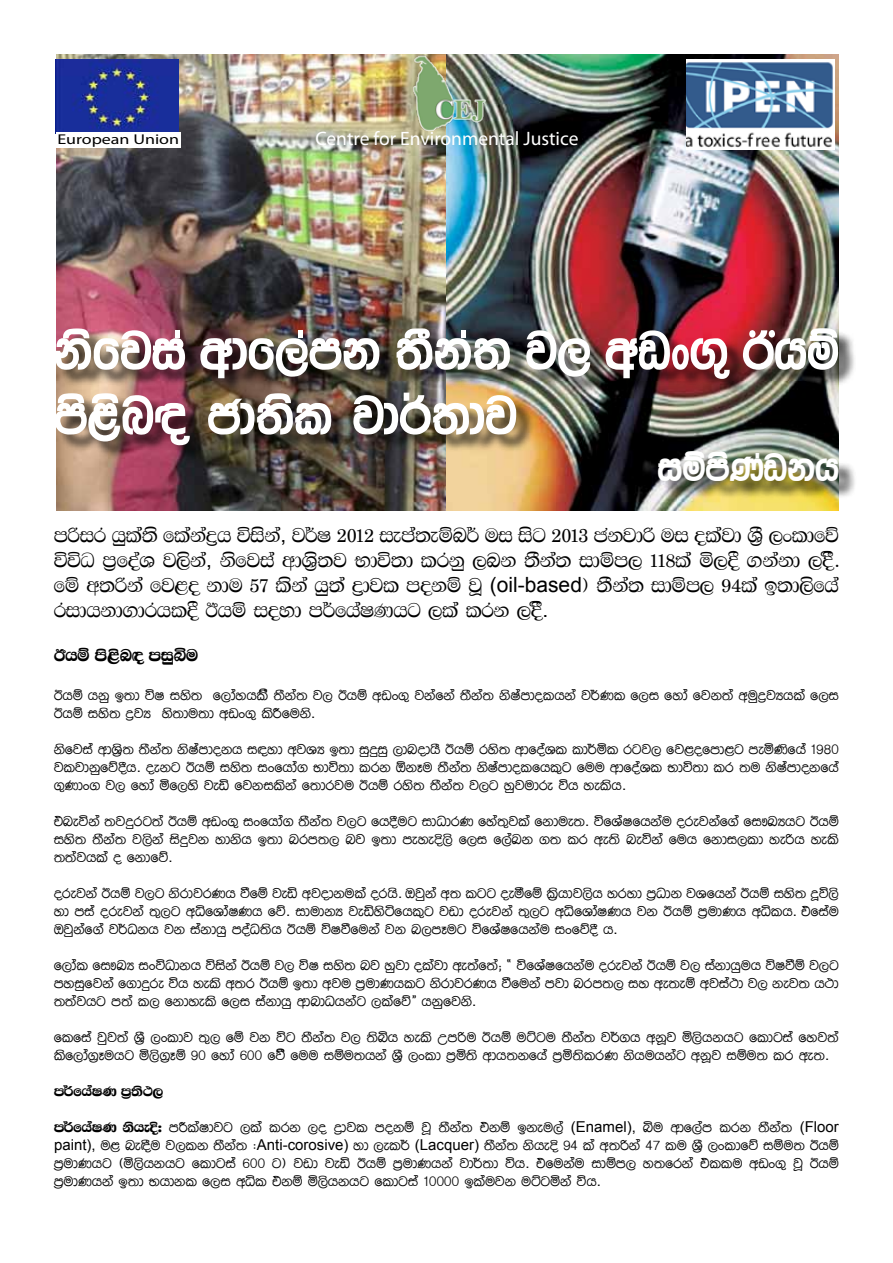
<style>
.page{position:relative;width:893px;height:1263px;background:#fff}
.page>*{position:absolute;margin:0;border:0;box-sizing:border-box;transform-origin:0 0}
.t1{font:54px/64.8px "DL Araliya..";color:#fff}
.t2{font:39px "DL Araliya..";color:#fff}
.t3{font:21px/25.2px "FM Bindumathix";color:#000}
.t4{font:19.5px "Myriad Pro";color:#fff}
.t5{font:18px "FM Samanthax";color:#000}
.t6{font:15px/18px "FM Malithix";color:#000}
.t7{font:15px "FM Samanthax";color:#000}
.t8{font:14.25px "Myriad Pro";color:#000;scale:1.26 1}
.s1{font-family:"Arial"}
.s2{font-family:"Times"}
.s3{font-family:"FM Samanthax"}
</style>
<div class="page">
<img style="left:56px;top:54px;width:390px;height:457px">
<img style="left:446px;top:54px;width:393px;height:457px">
<img style="left:686px;top:59px;width:149px;height:90px">
<img style="left:410px;top:54px;width:81px;height:91px">
<img style="left:55px;top:59px;width:123px;height:74px">
<div style="left:56px;top:132px;width:124px;height:15px;background:#fff"></div>
<div style="left:57px;top:330px;width:800px;height:170px;background:#000;opacity:.75"></div>
<p class="t8" style="left:58px;top:130px;width:98px">European Union</p>
<h3 class="t4" style="left:315px;top:127px;width:265px">Centre for Environmental Justice</h3>
<h1 class="t1" style="left:54px;top:321px;width:786px">ksfjiawdf,amk ;Ska; j, wvx.=Bhï ms&lt;sn| cd;sl jd¾;dj</h1>
<h2 class="t2" style="left:658px;top:446px;width:182px">iïmsKavkh</h2>
<p class="t3" style="left:54px;top:523px;width:794px">mßir hqla;sflakaøh úiska<span class="s1">,</span> j¾I 2012 iema;eïn¾ ui isg 2013 ckjdß ui olajd Y%S,xldfõ úúO m%foaY j,ska<span class="s1">,</span> ksfjia wdY%s;j Ndú;d lrkq,nk ;Ska; idïm, 118la ñ,§ .kakd ,§’<span class="s2">. </span>fï w;ßka fj&lt;o kdu 57 lska hq;a ødjl mokï jQ<span class="s1">(oil-based</span>&amp; ;Ska; idïm, 94la b;d,sfha ridhkd.drhl§ Bhï ioyd m¾fhaIKhg ,la lrk ,§’<span class="s1">.</span></p>
<p class="t5" style="left:54px;top:646px;width:146px">Bhï ms&lt;sn| miqìu</p>
<p class="t6" style="left:54px;top:686px;width:787px">Bhï hkqb;d úI iys; f,dayhls’;Ska; j, Bhï wvx.= jkafka ;Ska; ksIamdolhka j¾Kl f,i fyda fjk;a wuqøjHhla f,i<br>Bhï iys; øjH ys;du;d wvx.= lsÍfuks<span class="s1">.</span></p>
<p class="t6" style="left:54px;top:740px;width:786px;text-align:justify">ksfjia wdY%s; ;Ska; ksIamdokh i|yd wjYH b;d iqÿiq,dnodhSBhï rys; wdfoaYl ld¾ñl rgj, fj&lt;ofmd&lt;g meñ‚fha 1980 jljdkqfõ§h<span class="s1">.</span> oekg Bhï iys; ixfhda. Ndú;d lrk ´kEu ;Ska; ksIamdolfhl=g fuu wdfoaYl Ndú;d lr ;u ksIamdokfha .=Kdx. j, fyda ñf,ysjeä fjkilska f;drju Bhï rys; ;Ska; j,g yqjudre úh yelsh<span class="s1">.</span></p>
<p class="t6" style="left:54px;top:812px;width:796px">tneúka ;jÿrg;a Bhï wvx.= ixfhda. ;Ska; j,g fh§ug idOdrK fya;=jla fkdue;<span class="s1">.</span> úfYaIfhkau orejkaf.a fi!LHhg Bhï iys; ;Ska; j,ska isÿjk ydksh b;d nrm;, nj b;d meyeÈ,sf,i f,aLk .; lr we;sneúka fuh fkdi,ld yeßh yels ;;ajhla o fkdfõ<span class="s1">.</span></p>
<p class="t6" style="left:54px;top:884px;width:796px">orejka Bhï j,g ksrdjrKh ùfï jeä wjodkula orhs<span class="s1">.</span> Tjqka w; lgg oeófï l%shdj,sh yryd m%Odk jYfhka Bhï iys; ¥ú,s yd mia orejka ;=,g wêfYdaIKh fõ<span class="s1">.</span> idudkH jeäysáfhl=g jvd orejka ;=,g wêfYdaIKh jk Bhï m%udKh wêlh<span class="s1">.</span> tfiau<br>Tjqkaf.a j¾Okh jk iakdhqmoaO;sh Bhï úIùfuka jk n,mEug úfYaIfhkau ixfõ§ h<span class="s1">.</span></p>
<p class="t6" style="left:54px;top:956px;width:786px;text-align:justify">f,dal fi!LH ixúOdkh úiska Bhï j, úI iys; nj yqjd olajd we;af;a¦ — úfYaIfhkau orejka Bhï j, iakdhquh úIùï j,g myiqfjka f.dÿre úh yelsw;r Bhï b;d wju m%udKhlg ksrdjrKh ùfuka mjd nrm;, iy we;eï wjia:d j, kej; h:d ;;ajhg m;a l, fkdyelsf,i iakdhqwdndOhkag ,lafõ˜ hkqfjks<span class="s1">.</span></p>
<p class="t6" style="left:54px;top:1028px;width:786px">flfia jqj;a Y%S,xldj ;=, fï jk úg ;Ska; j, ;sìh yelsWmßu Bhï uÜgu ;Ska; j¾.h wkQj ñ,shkhg fldgia fyj;a lsf,da.%Euhg ñ,s.%Eï 90 fyda 600 fõ’fuu iïu;hka Y%S,xld m%ñ;swdh;kfha m%ñ;slrK kshuhkag wkQj iïu; lr we;<span class="s1">.</span></p>
<p class="t7" style="left:54px;top:1084px;width:111px">m¾fhaIK m%;s:,</p>
<p class="t6" style="left:54px;top:1118px;width:786px;text-align:justify"><span class="s3">m¾fhaIK ksheÈ(</span> mÍlaIdjg ,la lrk ,o ødjl mokï jQ;Ska; tkï bkeu,a <span class="s1">(Enamel),</span> ìu wdf,am lrk ;Ska; <span class="s1">(Floor paint),</span> u&lt; ne|Su j,lk ;Ska; (<span class="s1">Anti-corosive)</span> yd ,el¾ <span class="s1">(Lacquer)</span> ;Ska; ksheÈ 94 la w;ßka 47 lu Y%S,xldfõ iïu; Bhï m%udKhg ^ñ,shkhg fldgia 600 g&amp; jvd jeä Bhï m%udKhka jd¾;d úh<span class="s1">.</span> tfukau idïm, y;frka tllu wvx.= jQBhï m%udKhka b;d Nhdkl f,i wêl tkï ñ,shkhg fldgia 10000 blaujk uÜgñka úh<span class="s1">.</span></p>
</div>
